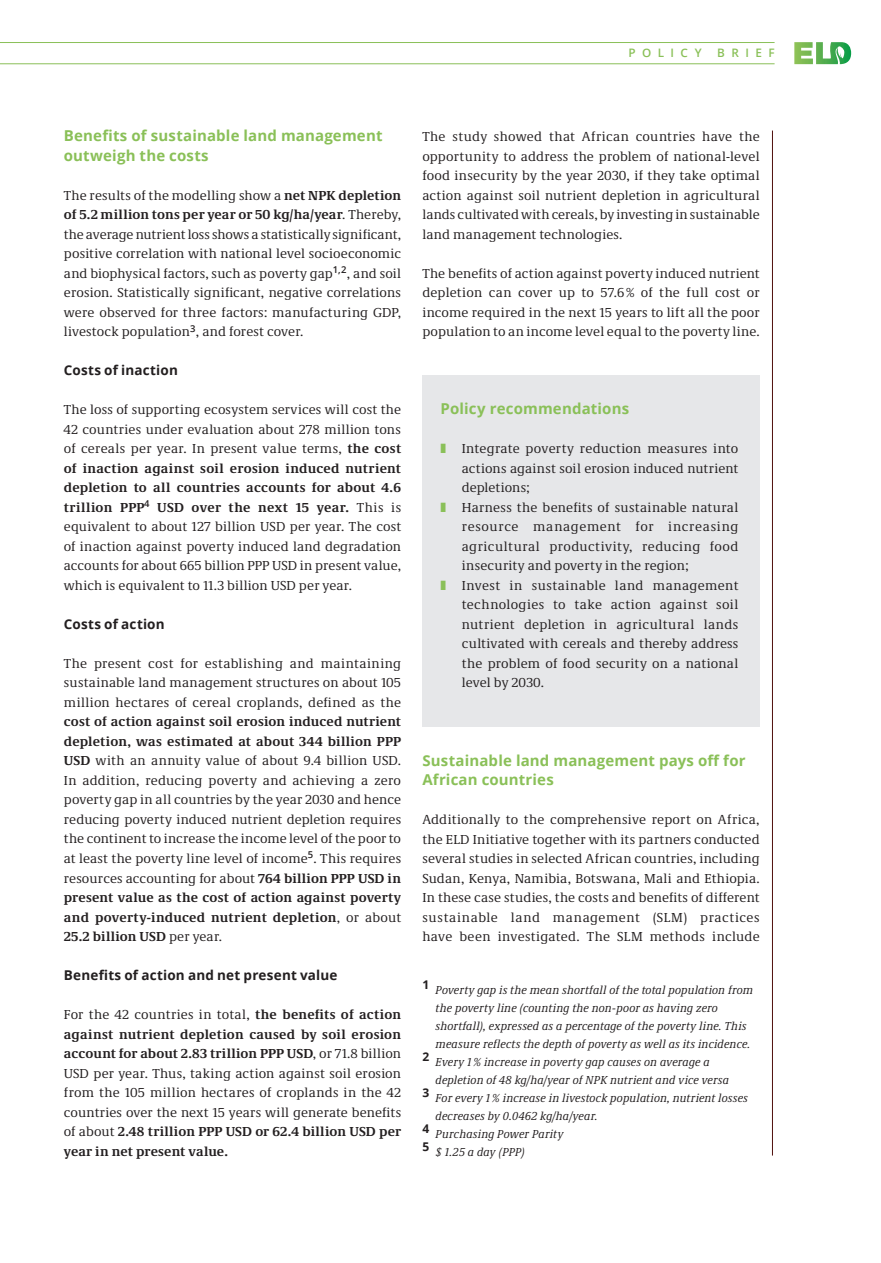
<style>
.page{position:relative;width:881px;height:1263px;background:#fff}
.page>*{position:absolute;margin:0;border:0;box-sizing:border-box;transform-origin:0 0}
.t1{font:700 15px/19.5px "Open Sans";letter-spacing:.01em;color:#8ac058}
.t2{font:13.5px/19.5px "Demos Next Pro";letter-spacing:.015em;color:#231f20;text-align:justify}
.t3{font:13.5px "Demos Next Pro";letter-spacing:.035em;color:#231f20}
.t4{font:700 13.5px "Open Sans";letter-spacing:.015em;color:#231f20}
.t5{font:13.5px "Demos Next Pro";letter-spacing:.05em;color:#231f20}
.t6{font:italic 12px "Demos Next Pro";letter-spacing:.015em;color:#231f20}
.t7{font:600 11.7px "Open Sans";letter-spacing:.55em;color:#8ac058}
.s1{font-weight:700}
.s2{color:#8ac058}
</style>
<div class="page">
<hr style="left:0;top:42px;width:774px;height:1px;background:#8ac058">
<hr style="left:0;top:63px;width:774px;height:1px;background:#8ac058">
<svg style="left:794px;top:42px;width:58px;height:23px"></svg>
<hr style="left:771px;top:131px;width:1px;height:1024px;background:#50100d">
<div style="left:422px;top:375px;width:337px;height:351px;background:#e6e7e9"></div>
<p class="t7" style="left:628px;top:45px;width:75px">POLICY</p>
<p class="t7" style="left:717px;top:45px;width:59px">BRIEF</p>
<p class="t1" style="left:64px;top:126px;width:320px">Benefits of sustainable land management outweigh the costs</p>
<p class="t2" style="left:64px;top:185px;width:339px">The results of the modelling show a <span class="s1">net NPK depletion of 5.2 million tons per year or 50 kg/ha/year</span>. Thereby, the average nutrient loss shows a statistically significant, positive correlation with national level socioeconomic and biophysical factors, such as poverty gap<sup>1,2</sup>, and soil erosion. Statistically significant, negative correlations were observed for three factors: manufacturing GDP, livestock population<sup>3</sup>, and forest cover.</p>
<p class="t4" style="left:64px;top:361px;width:116px">Costs of inaction</p>
<p class="t2" style="left:64px;top:400px;width:339px">The loss of supporting ecosystem services will cost the 42 countries under evaluation about 278 million tons of cereals per year. In present value terms, <span class="s1">the cost of inaction against soil erosion induced nutrient depletion to all countries accounts for about 4.6 trillion PPP</span><sup>4</sup> <span class="s1">USD over the next 15 year.</span> This is equivalent to about 127 billion USD per year. The cost of inaction against poverty induced land degradation accounts for about 665 billion PPP USD in present value, which is equivalent to 11.3 billion USD per year.</p>
<p class="t4" style="left:64px;top:614px;width:102px">Costs of action</p>
<p class="t2" style="left:64px;top:653px;width:339px">The present cost for establishing and maintaining sustainable land management structures on about 105 million hectares of cereal croplands, defined as the</p>
<p class="t2" style="left:64px;top:711px;width:338px"><span class="s1">cost of action against soil erosion induced nutrient depletion, was estimated at about 344 billion PPP USD</span> with an annuity value of about 9.4 billion USD.<br>In addition, reducing poverty and achieving a zero poverty gap in all countries by the year 2030 and hence reducing poverty induced nutrient depletion requires the continent to increase the income level of the poor to at least the poverty line level of income<sup>5</sup>. This requires resources accounting for about <span class="s1">764 billion PPP USD in present value as the cost of action against poverty and poverty-induced nutrient depletion</span>, or about <span class="s1">25.2 billion USD</span> per year.</p>
<p class="t4" style="left:64px;top:965px;width:275px">Benefits of action and net present value</p>
<p class="t2" style="left:64px;top:1004px;width:338px">For the 42 countries in total, <span class="s1">the benefits of action against nutrient depletion caused by soil erosion account for about 2.83 trillion PPP USD</span>, or 71.8 billion USD per year. Thus, taking action against soil erosion from the 105 million hectares of croplands in the 42 countries over the next 15 years will generate benefits of about <span class="s1">2.48 trillion PPP USD or 62.4 billion USD per year in net present value.</span></p>
<p class="t2" style="left:422px;top:126px;width:339px">The study showed that African countries have the opportunity to address the problem of national-level food insecurity by the year 2030, if they take optimal action against soil nutrient depletion in agricultural lands cultivated with cereals, by investing in sustainable land management technologies.</p>
<p class="t2" style="left:422px;top:263px;width:338px">The benefits of action against poverty induced nutrient depletion can cover up to 57.6 % of the full cost or income required in the next 15 years to lift all the poor population to an income level equal to the poverty line.</p>
<p class="t1" style="left:440px;top:399px;width:190px">Policy recommendations</p>
<p class="t2" style="left:440px;top:439px;width:299px"><span class="s2">❚</span> Integrate poverty reduction measures into</p>
<p class="t2" style="left:461px;top:458px;width:278px">actions against soil erosion induced nutrient</p>
<p class="t2" style="left:461px;top:478px;width:70px">depletions;</p>
<p class="t2" style="left:440px;top:497px;width:299px"><span class="s2">❚</span> Harness the benefits of sustainable natural</p>
<p class="t5" style="left:461px;top:518px;width:278px">resource management for increasing</p>
<p class="t3" style="left:461px;top:537px;width:278px">agricultural productivity, reducing food</p>
<p class="t2" style="left:461px;top:555px;width:228px">insecurity and poverty in the region;</p>
<p class="t3" style="left:440px;top:576px;width:299px"><span class="s2">❚</span> Invest in sustainable land management</p>
<p class="t2" style="left:461px;top:594px;width:278px">technologies to take action against soil</p>
<p class="t2" style="left:461px;top:614px;width:278px">nutrient depletion in agricultural lands</p>
<p class="t2" style="left:461px;top:633px;width:278px">cultivated with cereals and thereby address</p>
<p class="t2" style="left:461px;top:653px;width:278px">the problem of food security on a national</p>
<p class="t2" style="left:461px;top:672px;width:84px">level by 2030.</p>
<p class="t1" style="left:422px;top:750px;width:324px">Sustainable land management pays off for<br>African countries</p>
<p class="t2" style="left:422px;top:809px;width:339px">Additionally to the comprehensive report on Africa, the ELD Initiative together with its partners conducted several studies in selected African countries, including Sudan, Kenya, Namibia, Botswana, Mali and Ethiopia.<br>In these case studies, the costs and benefits of different sustainable land management (SLM) practices have been investigated. The SLM methods include</p>
<p class="t6" style="left:422px;top:982px;width:332px"><sup>1</sup> Poverty gap is the mean shortfall of the total population from</p>
<p class="t6" style="left:435px;top:1000px;width:284px">the poverty line (counting the non-poor as having zero</p>
<p class="t6" style="left:435px;top:1018px;width:312px">shortfall), expressed as a percentage of the poverty line. This</p>
<p class="t6" style="left:435px;top:1036px;width:316px">measure reflects the depth of poverty as well as its incidence.</p>
<p class="t6" style="left:422px;top:1054px;width:289px"><sup>2</sup> Every 1% increase in poverty gap causes on average a</p>
<p class="t6" style="left:435px;top:1072px;width:295px">depletion of 48 kg/ha/year of NPK nutrient and vice versa</p>
<p class="t6" style="left:422px;top:1090px;width:327px"><sup>3</sup> For every 1% increase in livestock population, nutrient losses</p>
<p class="t6" style="left:435px;top:1108px;width:164px">decreases by 0.0462 kg/ha/year.</p>
<p class="t6" style="left:422px;top:1126px;width:142px"><sup>4</sup> Purchasing Power Parity</p>
<p class="t6" style="left:422px;top:1144px;width:104px"><sup>5</sup> $ 1.25 a day (PPP)</p>
</div>
